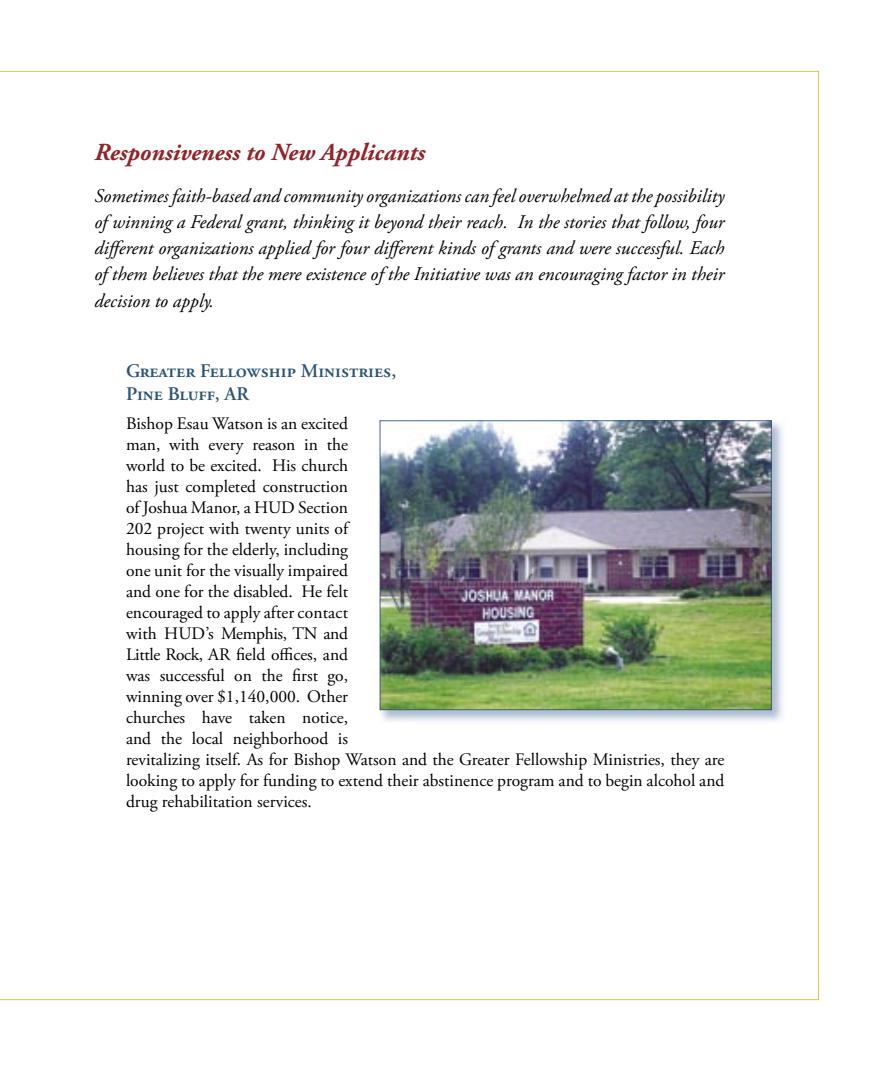
<style>
.page{position:relative;width:882px;height:1071px;background:#fff}
.page>*{position:absolute;margin:0;border:0;box-sizing:border-box;transform-origin:0 0}
.t1{font:italic 700 24.5px "Adobe Garamond Pro";color:#932228}
.t2{font:italic 19.25px/26.2px "Adobe Garamond Pro";color:#000;text-align:justify}
.t3{font:600 19.25px/23.1px "Adobe Garamond Pro";letter-spacing:-.01em;color:#2c5475}
.t4{font:17.5px/21px "Adobe Garamond Pro";color:#000}
</style>
<div class="page">
<img style="left:379px;top:420px;width:404px;height:302px">
<img style="left:380px;top:420px;width:392px;height:290px">
<h1 class="t1" style="left:94px;top:138px;width:332px">Responsiveness to New Applicants</h1>
<p class="t2" style="left:94px;top:183px;width:632px">Sometimes faith-based and community organizations can feel overwhelmed at the possibility of winning a Federal grant, thinking it beyond their reach. In the stories that follow, four different organizations applied for four different kinds of grants and were successful. Each of them believes that the mere existence of the Initiative was an encouraging factor in their decision to apply.</p>
<p class="t3" style="left:126px;top:359px;width:272px">GREATER FELLOWSHIP MINISTRIES,<br>PINE BLUFF, AR</p>
<p class="t4" style="left:126px;top:413px;width:600px">Bishop Esau Watson is an excited<br>man, with every reason in the<br>world to be excited. His church<br>has just completed construction<br>of Joshua Manor, a HUD Section<br>202 project with twenty units of<br>housing for the elderly, including<br>one unit for the visually impaired<br>and one for the disabled. He felt<br>encouraged to apply after contact<br>with HUD’s Memphis, TN and<br>Little Rock, AR field offices, and<br>was successful on the first go,<br>winning over $1,140,000. Other<br>churches have taken notice,<br>and the local neighborhood is<br>revitalizing itself. As for Bishop Watson and the Greater Fellowship Ministries, they are looking to apply for funding to extend their abstinence program and to begin alcohol and drug rehabilitation services.</p>
</div>
